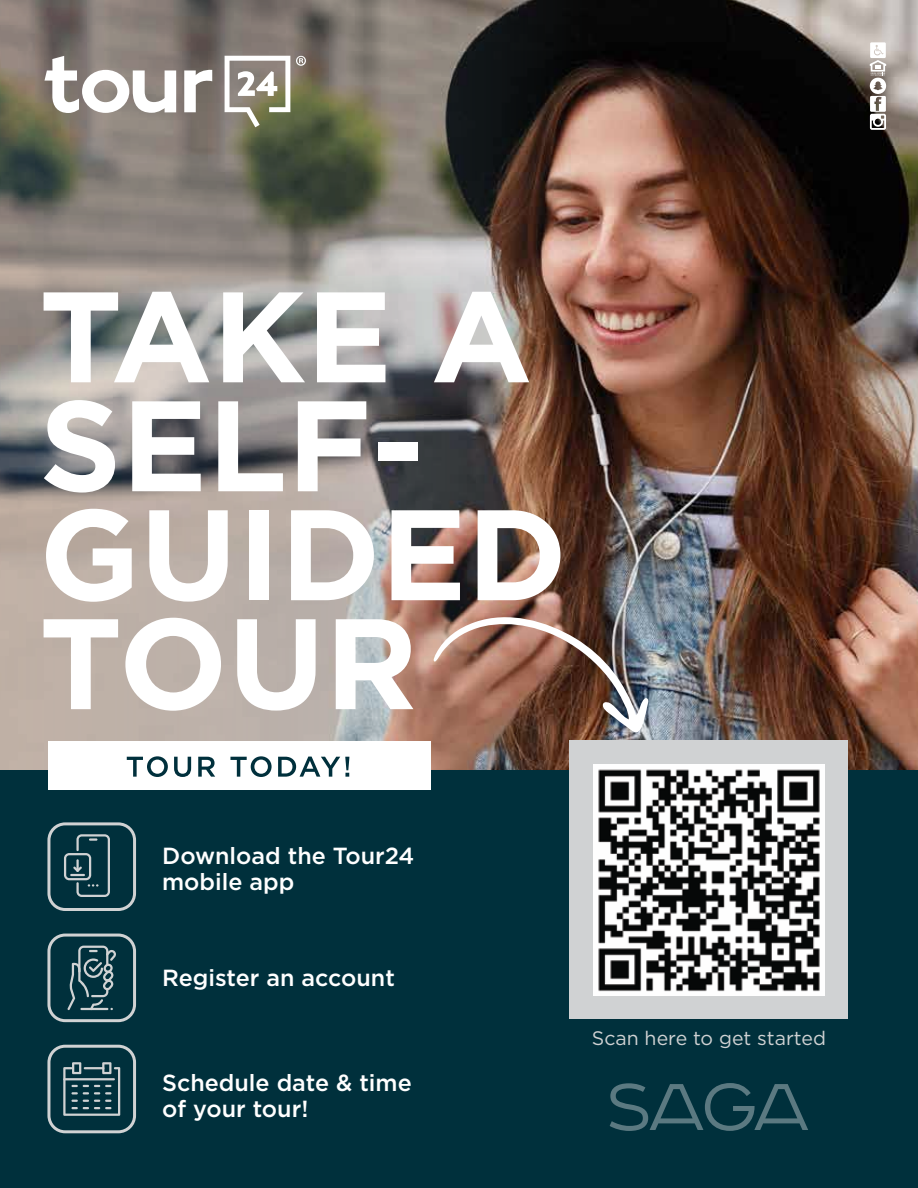
<style>
.page{position:relative;width:918px;height:1188px;background:#fff}
.page>*{position:absolute;margin:0;border:0;box-sizing:border-box;transform-origin:0 0}
.t1{font:700 128.55px/108.9px "Gotham";color:#fff}
.t2{font:500 23.25px/25.2px "Gotham";color:#fff}
.t3{font:19.5px "Gotham";color:#d0d2d3}
</style>
<div class="page">
<img style="left:584px;top:0;width:334px;height:771px">
<img style="left:0;top:0;width:584px;height:771px">
<div style="left:0;top:771px;width:918px;height:417px;background:#00303c"></div>
<div style="left:49px;top:741px;width:382px;height:49px;background:#fff"></div>
<svg style="left:127px;top:756px;width:41px;height:21px"></svg>
<svg style="left:174px;top:757px;width:17px;height:20px"></svg>
<svg style="left:198px;top:757px;width:17px;height:20px"></svg>
<svg style="left:230px;top:756px;width:42px;height:21px"></svg>
<svg style="left:278px;top:757px;width:71px;height:20px"></svg>
<svg style="left:44px;top:56px;width:132px;height:57px"></svg>
<svg style="left:184px;top:69px;width:28px;height:43px"></svg>
<svg style="left:225px;top:56px;width:65px;height:71px"></svg>
<svg style="left:296px;top:56px;width:10px;height:10px"></svg>
<svg style="left:47px;top:822px;width:89px;height:89px"></svg>
<svg style="left:47px;top:934px;width:89px;height:88px"></svg>
<svg style="left:47px;top:1045px;width:89px;height:88px"></svg>
<hr style="left:84px;top:1067px;width:20px;height:2px;background:#d0d2d3">
<svg style="left:870px;top:42px;width:16px;height:88px"></svg>
<img style="left:432px;top:611px;width:217px;height:122px">
<div style="left:570px;top:741px;width:278px;height:278px;background:#d0d2d3"></div>
<img style="left:594px;top:764px;width:230px;height:231px">
<svg style="left:610px;top:1083px;width:198px;height:48px"></svg>
<h1 class="t1" style="left:39px;top:282px;width:530px">TAKE A<br>SELF-<br>GUIDED<br>TOUR</h1>
<p class="t2" style="left:162px;top:843px;width:254px">Download the Tour24 mobile app</p>
<p class="t2" style="left:162px;top:965px;width:234px">Register an account</p>
<p class="t2" style="left:162px;top:1070px;width:251px">Schedule date &amp; time of your tour!</p>
<p class="t3" style="left:592px;top:1025px;width:236px">Scan here to get started</p>
</div>
